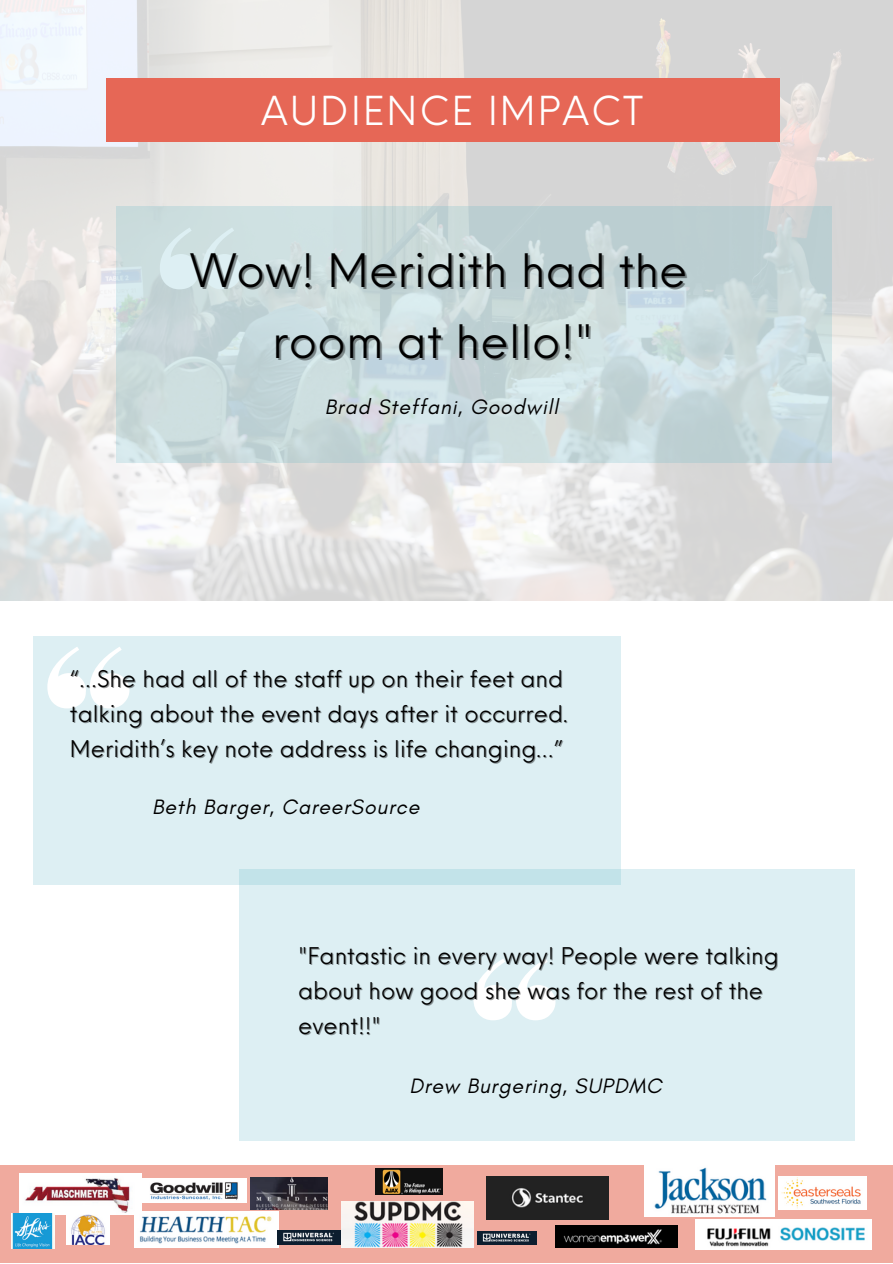
<style>
.page{position:relative;width:893px;height:1264px;background:#fff}
.page>*{position:absolute;margin:0;border:0;box-sizing:border-box;transform-origin:0 0}
.t1{font:45px/70.8px "Neue Einstellung";letter-spacing:.005em;color:#000;text-align:center}
.t2{font:39px "Neue Einstellung";letter-spacing:.05em;color:#fff}
.t3{font:22.5px/34.8px "Neue Einstellung";letter-spacing:.005em;color:#000}
.t4{font:italic 21.3px "Glacial Indifference";letter-spacing:.04em;color:#000}
</style>
<div class="page">
<div style="left:33px;top:636px;width:587px;height:248px;background:#ddeff3"></div>
<div style="left:239px;top:869px;width:615px;height:271px;background:#ddeff3"></div>
<svg style="left:47px;top:647px;width:82px;height:61px"></svg>
<div style="left:0;top:1164px;width:892px;height:98px;background:#f0aa9e"></div>
<img style="left:0;top:0;width:892px;height:600px">
<div style="left:106px;top:78px;width:673px;height:63px;background:#e66756"></div>
<svg style="left:473px;top:959px;width:82px;height:61px"></svg>
<img style="left:20px;top:1173px;width:121px;height:41px">
<img style="left:67px;top:1214px;width:42px;height:30px">
<img style="left:135px;top:1211px;width:144px;height:36px">
<img style="left:251px;top:1177px;width:76px;height:32px">
<img style="left:341px;top:1201px;width:133px;height:46px">
<img style="left:486px;top:1176px;width:122px;height:43px">
<img style="left:555px;top:1225px;width:122px;height:22px">
<img style="left:645px;top:1164px;width:129px;height:52px">
<img style="left:142px;top:1178px;width:104px;height:24px">
<img style="left:695px;top:1219px;width:176px;height:30px">
<img style="left:778px;top:1176px;width:88px;height:33px">
<img style="left:375px;top:1168px;width:68px;height:26px">
<img style="left:278px;top:1230px;width:62px;height:14px">
<img style="left:477px;top:1231px;width:59px;height:13px">
<img style="left:11px;top:1213px;width:43px;height:35px">
<svg style="left:116px;top:206px;width:715px;height:256px;background:#c8d9db"></svg>
<h2 class="t2" style="left:261px;top:76px;width:383px">AUDIENCE IMPACT</h2>
<h1 class="t1" style="left:190px;top:231px;width:498px">Wow! Meridith had the room at hello!"</h1>
<p class="t4" style="left:325px;top:394px;width:235px">Brad Steffani, Goodwill</p>
<p class="t3" style="left:70px;top:659px;width:499px">“…She had all of the staff up on their feet and talking about the event days after it occurred.<br>Meridith’s key note address is life changing…”</p>
<p class="t4" style="left:152px;top:793px;width:269px">Beth Barger, CareerSource</p>
<p class="t3" style="left:298px;top:936px;width:482px">"Fantastic in every way! People were talking about how good she was for the rest of the event!!"</p>
<p class="t4" style="left:409px;top:1072px;width:254px">Drew Burgering, SUPDMC</p>
</div>
